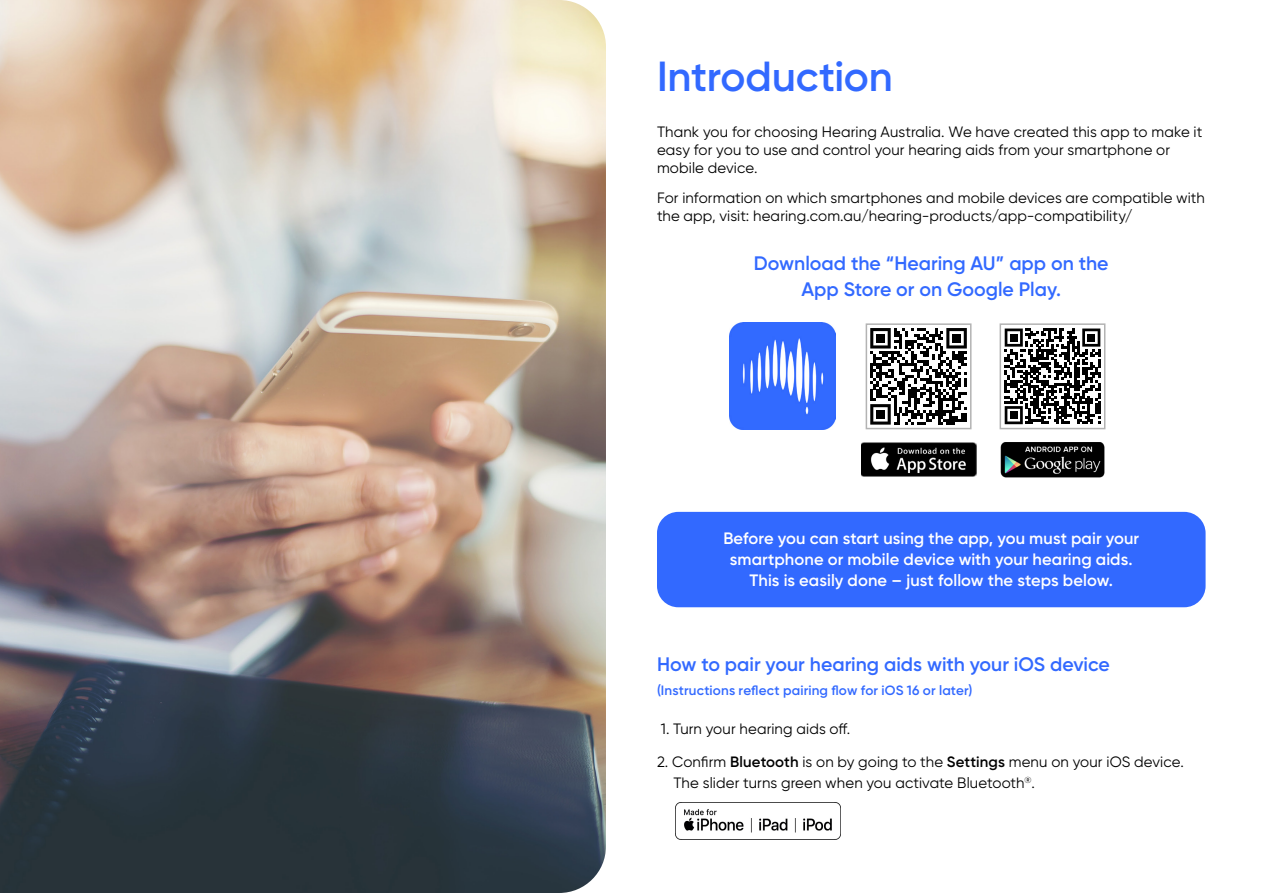
<style>
.page{position:relative;width:1263px;height:893px;background:#fff}
.page>*{position:absolute;margin:0;border:0;box-sizing:border-box;transform-origin:0 0}
.t1{font:600 42px "Gilroy";letter-spacing:-.005em;color:#3269ff}
.t2{font:600 19.5px/25.5px "Gilroy";color:#3269ff;text-align:center}
.t3{font:600 16.5px/21px "Gilroy";letter-spacing:.005em;color:#fff;text-align:center}
.t4{font:15px/18px "Gilroy";letter-spacing:.01em;color:#000}
.t5{font:600 13.5px "Gilroy";letter-spacing:.01em;color:#3269ff}
.s1{font-weight:600}
</style>
<div class="page">
<svg style="left:870px;top:328px;width:97px;height:97px"></svg>
<div style="left:876px;top:334px;width:9px;height:9px;background:#000"></div>
<div style="left:952px;top:334px;width:9px;height:9px;background:#000"></div>
<div style="left:876px;top:410px;width:9px;height:9px;background:#000"></div>
<div style="left:866px;top:323px;width:105px;height:106px;border:2px solid #b3b3b3"></div>
<svg style="left:1004px;top:328px;width:97px;height:97px"></svg>
<svg style="left:1005px;top:329px;width:95px;height:95px"></svg>
<div style="left:1010px;top:334px;width:8px;height:7px;background:#000"></div>
<div style="left:1087px;top:334px;width:8px;height:7px;background:#000"></div>
<div style="left:1010px;top:411px;width:8px;height:8px;background:#000"></div>
<div style="left:999px;top:323px;width:106px;height:106px;border:2px solid #b3b3b3"></div>
<img style="left:861px;top:443px;width:115px;height:34px">
<img style="left:729px;top:323px;width:107px;height:106px">
<div style="left:657px;top:512px;width:548px;height:95px;background:#3269ff;border-radius:21px"></div>
<img style="left:0;top:0;width:606px;height:893px">
<img style="left:1001px;top:442px;width:103px;height:35px">
<img style="left:676px;top:803px;width:165px;height:36px">
<p class="t1" style="left:657px;top:50px;width:237px">Introduction</p>
<p class="t4" style="left:657px;top:122px;width:547px">Thank you for choosing Hearing Australia. We have created this app to make it easy for you to use and control your hearing aids from your smartphone or mobile device.</p>
<p class="t4" style="left:657px;top:189px;width:549px">For information on which smartphones and mobile devices are compatible with the app, visit: hearing.com.au/hearing-products/app-compatibility/</p>
<p class="t2" style="left:754px;top:250px;width:356px">Download the “Hearing AU” app on the<br>App Store or on Google Play.</p>
<p class="t3" style="left:723px;top:528px;width:417px">Before you can start using the app, you must pair your smartphone or mobile device with your hearing aids.<br>This is easily done – just follow the steps below.</p>
<p class="t2" style="left:657px;top:652px;width:454px">How to pair your hearing aids with your iOS device</p>
<p class="t5" style="left:657px;top:682px;width:317px">(Instructions reflect pairing flow for iOS 16 or later)</p>
<p class="t4" style="left:661px;top:720px;width:191px">1. Turn your hearing aids off.</p>
<p class="t4" style="left:673px;top:751px;width:512px;line-height:21px;text-indent:-16px">2. Confirm <span class="s1">Bluetooth</span> is on by going to the <span class="s1">Settings</span> menu on your iOS device.<br>The slider turns green when you activate Bluetooth<sup>®</sup>.</p>
</div>
